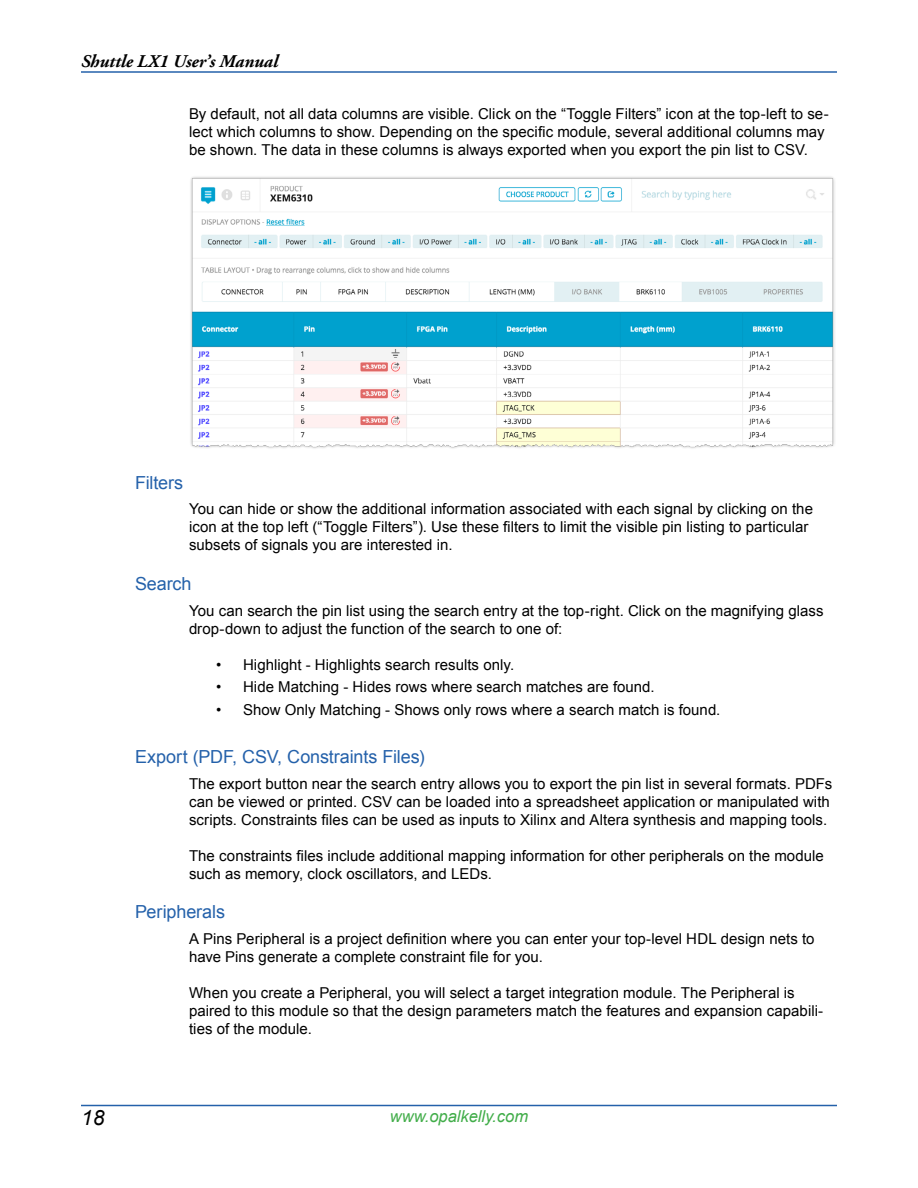
<style>
.page{position:relative;width:918px;height:1188px;background:#fff}
.page>*{position:absolute;margin:0;border:0;box-sizing:border-box;transform-origin:0 0}
.t1{font:italic 21px "Arial";color:#000}
.t2{font:18px "Arial";letter-spacing:-.005em;color:#2461aa}
.t3{font:italic 700 18px "Adobe Garamond Pro";color:#000}
.t4{font:italic 16.5px "Arial";color:#41ad49}
.t5{font:15px/18px "Arial";letter-spacing:.005em;color:#000}
</style>
<div class="page">
<hr style="left:81px;top:71px;width:756px;height:2px;background:#2461aa">
<hr style="left:81px;top:1105px;width:756px;height:1px;background:#2461aa">
<img style="left:190px;top:177px;width:645px;height:272px">
<p class="t3" style="left:81px;top:51px;width:199px">Shuttle LX1 User’s Manual</p>
<p class="t5" style="left:189px;top:105px;width:641px">By default, not all data columns are visible. Click on the “Toggle Filters” icon at the top-left to se&shy;lect which columns to show. Depending on the specific module, several additional columns may be shown. The data in these columns is always exported when you export the pin list to CSV.</p>
<p class="t2" style="left:135px;top:471px;width:50px">Filters</p>
<h1 class="t1" style="left:81px;top:1104px;width:25px">18</h1>
<p class="t5" style="left:189px;top:500px;width:626px">You can hide or show the additional information associated with each signal by clicking on the icon at the top left (“Toggle Filters”). Use these filters to limit the visible pin listing to particular subsets of signals you are interested in.</p>
<p class="t2" style="left:135px;top:572px;width:58px">Search</p>
<p class="t5" style="left:189px;top:601px;width:636px">You can search the pin list using the search entry at the top-right. Click on the magnifying glass drop-down to adjust the function of the search to one of:</p>
<p class="t5" style="left:216px;top:655px;width:300px">• Highlight - Highlights search results only.</p>
<p class="t5" style="left:216px;top:678px;width:440px">• Hide Matching - Hides rows where search matches are found.</p>
<p class="t5" style="left:216px;top:700px;width:506px">• Show Only Matching - Shows only rows where a search match is found.</p>
<p class="t2" style="left:135px;top:745px;width:291px">Export (PDF, CSV, Constraints Files)</p>
<p class="t5" style="left:189px;top:775px;width:645px">The export button near the search entry allows you to export the pin list in several formats. PDFs can be viewed or printed. CSV can be loaded into a spreadsheet application or manipulated with scripts. Constraints files can be used as inputs to Xilinx and Altera synthesis and mapping tools.</p>
<p class="t5" style="left:189px;top:847px;width:636px">The constraints files include additional mapping information for other peripherals on the module such as memory, clock oscillators, and LEDs.</p>
<p class="t2" style="left:135px;top:900px;width:92px">Peripherals</p>
<p class="t5" style="left:189px;top:930px;width:627px">A Pins Peripheral is a project definition where you can enter your top-level HDL design nets to have Pins generate a complete constraint file for you.</p>
<p class="t5" style="left:189px;top:984px;width:636px">When you create a Peripheral, you will select a target integration module. The Peripheral is paired to this module so that the design parameters match the features and expansion capabili&shy;ties of the module.</p>
<p class="t4" style="left:390px;top:1106px;width:140px">www.opalkelly.com</p>
</div>
